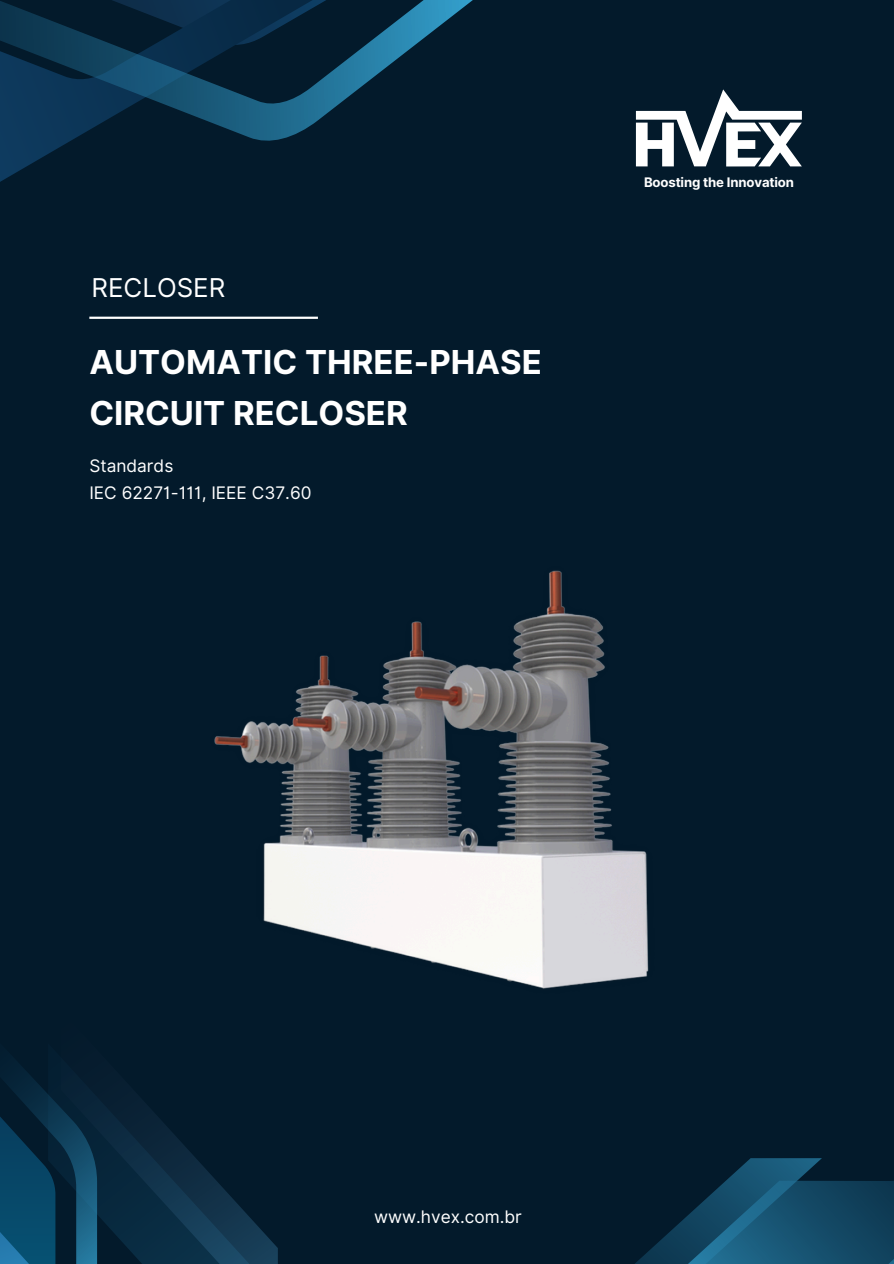
<style>
.page{position:relative;width:894px;height:1264px;background:#fff}
.page>*{position:absolute;margin:0;border:0;box-sizing:border-box;transform-origin:0 0}
.t1{font:700 33px/50.7px "Inter";color:#fff}
.t2{font:25.95px "Inter";color:#fff}
.t3{font:17.25px/27px "Inter";color:#fff}
.t4{font:700 13.2px "Inter";letter-spacing:-.01em;color:#fff}
</style>
<div class="page">
<div style="left:0;top:0;width:893px;height:1263px;background:#031a2b"></div>
<svg style="left:0;top:0;width:473px;height:317px"></svg>
<svg style="left:97px;top:1097px;width:181px;height:166px"></svg>
<svg style="left:0;top:1066px;width:97px;height:197px"></svg>
<svg style="left:635px;top:89px;width:166px;height:77px"></svg>
<svg style="left:636px;top:1158px;width:257px;height:105px"></svg>
<hr style="left:89px;top:317px;width:229px;height:2px;background:#fff">
<img style="left:134px;top:570px;width:515px;height:532px">
<p class="t2" style="left:91px;top:272px;width:135px">RECLOSER</p>
<p class="t1" style="left:89px;top:336px;width:454px">AUTOMATIC THREE-PHASE<br>CIRCUIT RECLOSER</p>
<h2 class="t3" style="left:89px;top:452px;width:224px">Standards<br>IEC 62271-111, IEEE C37.60</h2>
<p class="t4" style="left:643px;top:174px;width:151px">Boosting the Innovation</p>
<h1 class="t3" style="left:374px;top:1203px;width:149px">www.hvex.com.br</h1>
</div>
